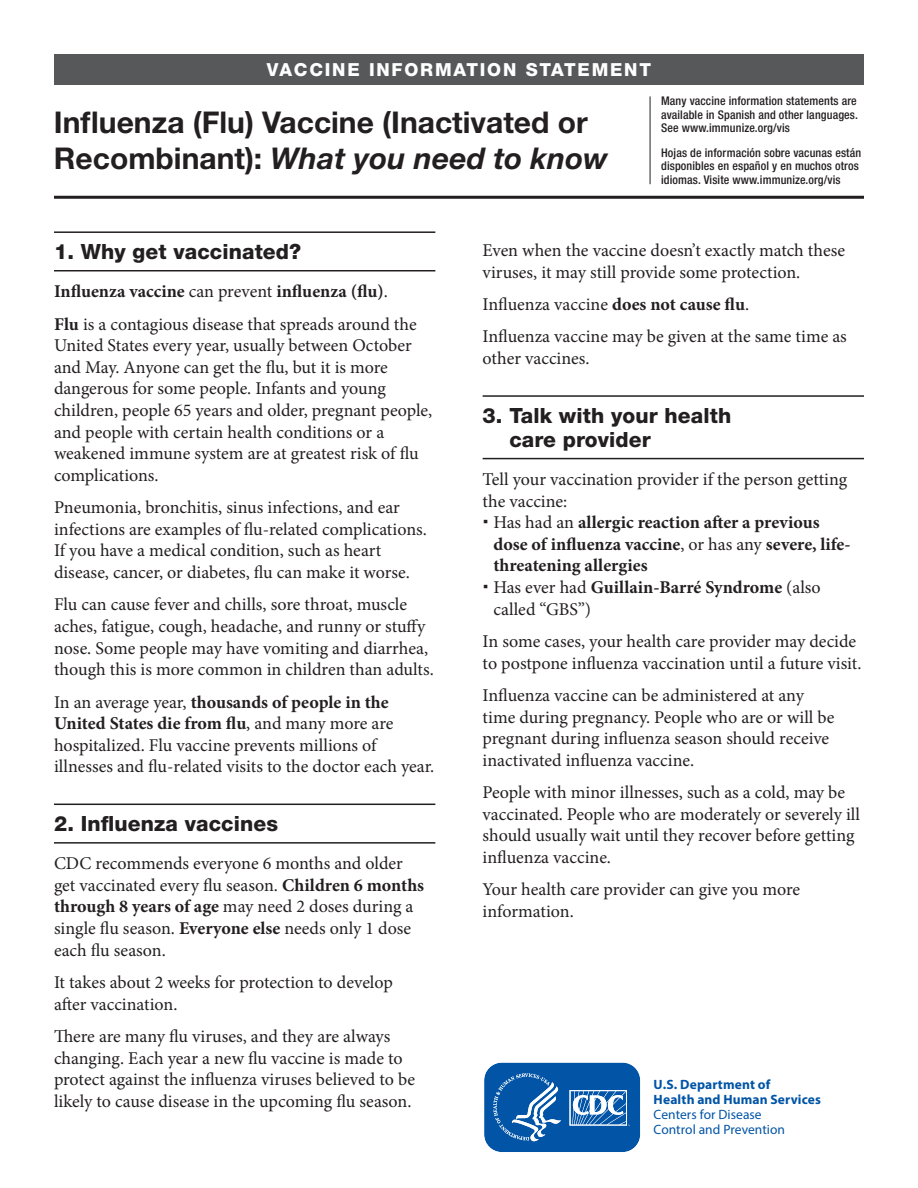
<style>
.page{position:relative;width:918px;height:1188px;background:#fff}
.page>*{position:absolute;margin:0;border:0;box-sizing:border-box;transform-origin:0 0}
.t1{font:700 30px/36px "Helvetica Neue LT Std";color:#231f20}
.t2{font:800 21px/24px "Helvetica Neue LT Std";letter-spacing:.005em;color:#231f20}
.t3{font:18px/21.6px "Minion Pro";color:#231f20}
.t4{font:700 18px/21.6px "Minion Pro";color:#231f20}
.t5{font:800 18px "Helvetica Neue LT Std";letter-spacing:.1em;color:#fff}
.t6{font:700 13.5px/15px "Myriad Pro";letter-spacing:.01em;color:#0154a6}
.t7{font:13.5px/15px "Myriad Pro";color:#0154a6}
.t8{font:500 condensed 12px/13.5px "Helvetica Neue LT Std";letter-spacing:.01em;color:#231f20;text-align:justify}
.s1{font-style:italic}
.s2{font-weight:400}
.s3{font-weight:700}
</style>
<div class="page">
<div style="left:54px;top:54px;width:810px;height:31px;background:#57585a"></div>
<hr style="left:650px;top:96px;width:1px;height:88px;background:#231f20">
<hr style="left:54px;top:196px;width:810px;height:3px;background:#231f20">
<svg style="left:484px;top:1062px;width:157px;height:90px;background:#296fb4"></svg>
<hr style="left:54px;top:270px;width:381px;height:1px;background:#231f20">
<hr style="left:54px;top:231px;width:381px;height:2px;background:#231f20">
<hr style="left:54px;top:842px;width:381px;height:2px;background:#231f20">
<hr style="left:54px;top:804px;width:381px;height:1px;background:#231f20">
<hr style="left:483px;top:458px;width:381px;height:1px;background:#231f20">
<hr style="left:483px;top:395px;width:381px;height:2px;background:#231f20">
<p class="t5" style="left:267px;top:59px;width:386px">VACCINE INFORMATION STATEMENT</p>
<h2 class="t1" style="left:54px;top:104px;width:555px">Influenza (Flu) Vaccine (Inactivated or<br>Recombinant): <span class="s1">What you need to know</span></h2>
<p class="t8" style="left:661px;top:94px;width:198px">Many vaccine information statements are available in Spanish and other languages.<br>See www.immunize.org/vis</p>
<p class="t8" style="left:661px;top:146px;width:202px;text-align:left">Hojas de información sobre vacunas están disponibles en español y en muchos otros idiomas. Visite www.immunize.org/vis</p>
<h3 class="t2" style="left:54px;top:239px;width:249px">1. Why get vaccinated?</h3>
<p class="t4" style="left:54px;top:280px;width:335px">Influenza vaccine <span class="s2">can prevent</span> influenza (flu)<span class="s2">.</span></p>
<p class="t3" style="left:54px;top:313px;width:380px"><span class="s3">Flu</span> is a contagious disease that spreads around the United States every year, usually between October and May. Anyone can get the flu, but it is more dangerous for some people. Infants and young children, people 65 years and older, pregnant people, and people with certain health conditions or a weakened immune system are at greatest risk of flu complications.</p>
<p class="t3" style="left:54px;top:497px;width:374px">Pneumonia, bronchitis, sinus infections, and ear infections are examples of flu-related complications.<br>If you have a medical condition, such as heart disease, cancer, or diabetes, flu can make it worse.</p>
<p class="t3" style="left:54px;top:594px;width:381px">Flu can cause fever and chills, sore throat, muscle aches, fatigue, cough, headache, and runny or stuffy nose. Some people may have vomiting and diarrhea, though this is more common in children than adults.</p>
<p class="t3" style="left:54px;top:691px;width:382px">In an average year, <span class="s3">thousands of people in the United States die from flu</span>, and many more are hospitalized. Flu vaccine prevents millions of illnesses and flu-related visits to the doctor each year.</p>
<h3 class="t2" style="left:54px;top:811px;width:226px">2. Influenza vaccines</h3>
<p class="t3" style="left:54px;top:853px;width:372px">CDC recommends everyone 6 months and older get vaccinated every flu season. <span class="s3">Children 6 months through 8 years of age</span> may need 2 doses during a single flu season. <span class="s3">Everyone else</span> needs only 1 dose each flu season.</p>
<p class="t3" style="left:54px;top:972px;width:340px">It takes about 2 weeks for protection to develop after vaccination.</p>
<p class="t3" style="left:54px;top:1026px;width:363px">There are many flu viruses, and they are always changing. Each year a new flu vaccine is made to protect against the influenza viruses believed to be likely to cause disease in the upcoming flu season.</p>
<p class="t3" style="left:483px;top:240px;width:364px">Even when the vaccine doesn’t exactly match these viruses, it may still provide some protection.</p>
<p class="t3" style="left:483px;top:294px;width:268px">Influenza vaccine <span class="s3">does not cause flu</span>.</p>
<p class="t3" style="left:483px;top:326px;width:366px">Influenza vaccine may be given at the same time as other vaccines.</p>
<h3 class="t2" style="left:509px;top:403px;width:223px;text-indent:-27px">3. Talk with your health care provider</h3>
<p class="t3" style="left:483px;top:469px;width:366px">Tell your vaccination provider if the person getting the vaccine:</p>
<p class="t4" style="left:493px;top:511px;width:359px"><span class="s2">Has had an</span> allergic reaction after a previous dose of influenza vaccine<span class="s2">, or has any</span> severe, life&shy;threatening allergies</p>
<p class="t3" style="left:493px;top:577px;width:329px">Has ever had <span class="s3">Guillain-Barré Syndrome</span> (also called “GBS”)</p>
<p class="t3" style="left:483px;top:631px;width:380px">In some cases, your health care provider may decide to postpone influenza vaccination until a future visit.</p>
<p class="t3" style="left:483px;top:685px;width:353px">Influenza vaccine can be administered at any time during pregnancy. People who are or will be pregnant during influenza season should receive inactivated influenza vaccine.</p>
<p class="t3" style="left:483px;top:782px;width:379px">People with minor illnesses, such as a cold, may be vaccinated. People who are moderately or severely ill should usually wait until they recover before getting influenza vaccine.</p>
<p class="t3" style="left:483px;top:879px;width:319px">Your health care provider can give you more information.</p>
<p class="t6" style="left:654px;top:1077px;width:169px">U.S. Department of<br>Health and Human Services</p>
<p class="t7" style="left:654px;top:1107px;width:133px">Centers for Disease<br>Control and Prevention</p>
</div>
